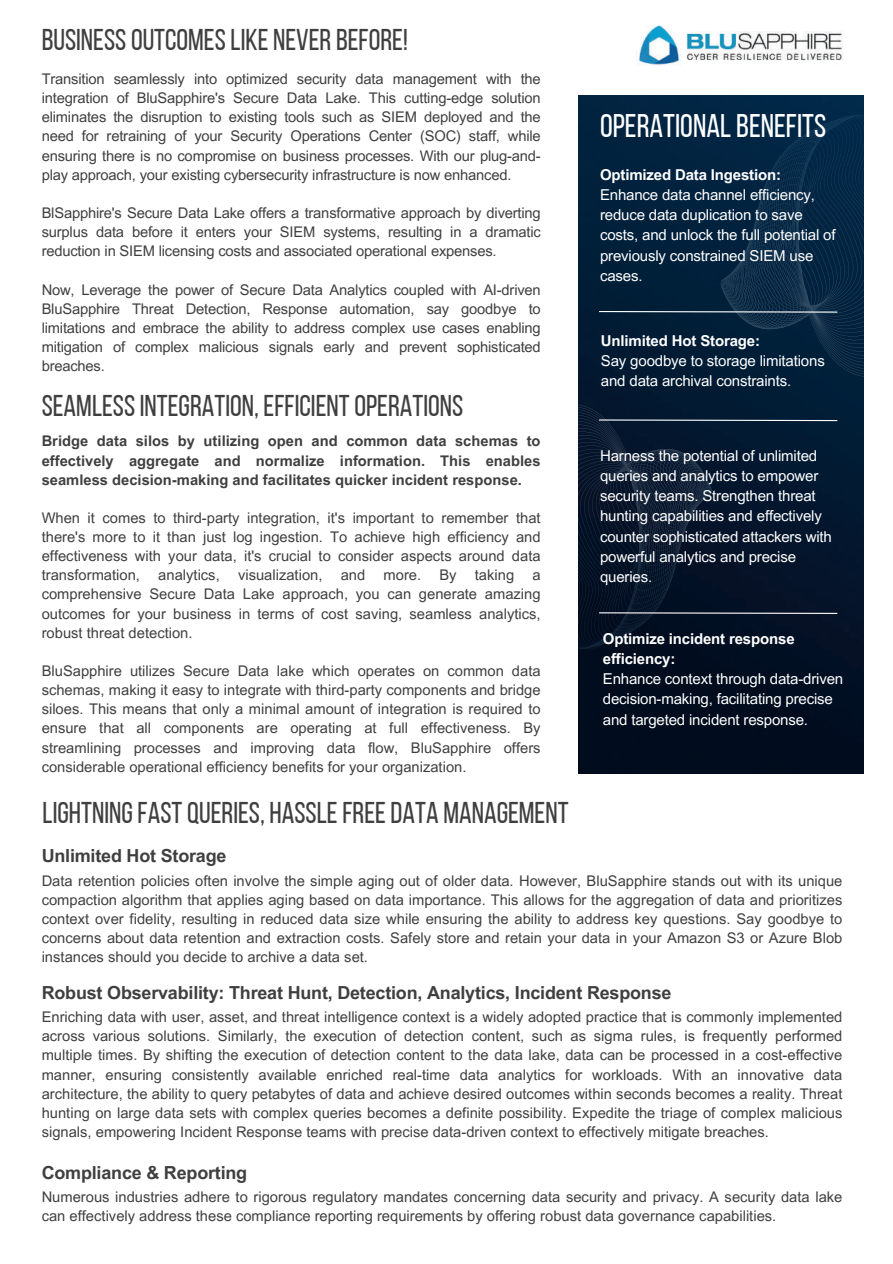
<style>
.page{position:relative;width:893px;height:1264px;background:#fff}
.page>*{position:absolute;margin:0;border:0;box-sizing:border-box;transform-origin:0 0}
.t1{font:32.7px "Bebas Neue";color:#fff}
.t2{font:30px "Bebas Neue";color:#403f40}
.t3{font:700 18px "Arial MT Pro";letter-spacing:-.01em;color:#403f40}
.t4{font:15px/20.2px "Arial MT Pro";letter-spacing:-.01em;color:#fff}
.t5{font:700 15px/20.2px "Arial MT Pro";letter-spacing:-.01em;color:#fff}
.t6{font:14.7px/19.2px "Arial MT Pro";color:#403f40;text-align:justify}
.t7{font:700 14.7px/19.2px "Arial MT Pro";color:#403f40;text-align:justify}
</style>
<div class="page">
<img style="left:578px;top:95px;width:285px;height:678px">
<img style="left:720px;top:115px;width:144px;height:263px">
<img style="left:578px;top:403px;width:133px;height:245px">
<svg style="left:598px;top:419px;width:240px;height:2px"></svg>
<svg style="left:598px;top:310px;width:240px;height:3px"></svg>
<img style="left:636px;top:25px;width:207px;height:40px">
<svg style="left:598px;top:611px;width:240px;height:3px"></svg>
<h2 class="t2" style="left:42px;top:24px;width:367px">BUSINESS OUTCOMES LIKE NEVER BEFORE!</h2>
<p class="t6" style="left:42px;top:70px;width:500px">Transition seamlessly into optimized security data management with the integration of BluSapphire's Secure Data Lake. This cutting-edge solution eliminates the disruption to existing tools such as SIEM deployed and the need for retraining of your Security Operations Center (SOC) staff, while ensuring there is no compromise on business processes. With our plug-and&shy;play approach, your existing cybersecurity infrastructure is now enhanced.</p>
<p class="t6" style="left:42px;top:204px;width:500px">BlSapphire's Secure Data Lake offers a transformative approach by diverting surplus data before it enters your SIEM systems, resulting in a dramatic reduction in SIEM licensing costs and associated operational expenses.</p>
<p class="t6" style="left:42px;top:280px;width:500px">Now, Leverage the power of Secure Data Analytics coupled with AI-driven BluSapphire Threat Detection, Response automation, say goodbye to limitations and embrace the ability to address complex use cases enabling mitigation of complex malicious signals early and prevent sophisticated breaches.</p>
<h2 class="t2" style="left:42px;top:390px;width:423px">SEAMLESS INTEGRATION, EFFICIENT OPERATIONS</h2>
<p class="t7" style="left:42px;top:432px;width:500px">Bridge data silos by utilizing open and common data schemas to effectively aggregate and normalize information. This enables seamless decision-making and facilitates quicker incident response.</p>
<p class="t6" style="left:42px;top:509px;width:500px">When it comes to third-party integration, it's important to remember that there's more to it than just log ingestion. To achieve high efficiency and effectiveness with your data, it's crucial to consider aspects around data transformation, analytics, visualization, and more. By taking a comprehensive Secure Data Lake approach, you can generate amazing outcomes for your business in terms of cost saving, seamless analytics, robust threat detection.</p>
<p class="t6" style="left:42px;top:662px;width:500px">BluSapphire utilizes Secure Data lake which operates on common data schemas, making it easy to integrate with third-party components and bridge siloes. This means that only a minimal amount of integration is required to ensure that all components are operating at full effectiveness. By streamlining processes and improving data flow, BluSapphire offers considerable operational efficiency benefits for your organization.</p>
<h1 class="t1" style="left:600px;top:108px;width:228px">OPERATIONAL BENEFITS</h1>
<p class="t5" style="left:600px;top:165px;width:182px">Optimized Data Ingestion:</p>
<p class="t4" style="left:600px;top:185px;width:237px">Enhance data channel efficiency, reduce data duplication to save costs, and unlock the full potential of previously constrained SIEM use cases.</p>
<p class="t5" style="left:601px;top:331px;width:160px">Unlimited Hot Storage:</p>
<p class="t4" style="left:601px;top:351px;width:225px">Say goodbye to storage limitations and data archival constraints.</p>
<p class="t4" style="left:600px;top:446px;width:233px">Harness the potential of unlimited queries and analytics to empower security teams. Strengthen threat hunting capabilities and effectively counter sophisticated attackers with powerful analytics and precise queries.</p>
<p class="t5" style="left:603px;top:628px;width:193px">Optimize incident response efficiency:</p>
<p class="t4" style="left:603px;top:669px;width:242px">Enhance context through data-driven decision-making, facilitating precise and targeted incident response.</p>
<h2 class="t2" style="left:43px;top:796px;width:527px">LIGHTNING FAST QUERIES, HASSLE FREE DATA MANAGEMENT</h2>
<p class="t3" style="left:42px;top:845px;width:186px">Unlimited Hot Storage</p>
<p class="t6" style="left:42px;top:871px;width:802px">Data retention policies often involve the simple aging out of older data. However, BluSapphire stands out with its unique compaction algorithm that applies aging based on data importance. This allows for the aggregation of data and prioritizes context over fidelity, resulting in reduced data size while ensuring the ability to address key questions. Say goodbye to concerns about data retention and extraction costs. Safely store and retain your data in your Amazon S3 or Azure Blob instances should you decide to archive a data set.</p>
<p class="t3" style="left:42px;top:981px;width:631px">Robust Observability: Threat Hunt, Detection, Analytics, Incident Response</p>
<p class="t6" style="left:42px;top:1008px;width:802px">Enriching data with user, asset, and threat intelligence context is a widely adopted practice that is commonly implemented across various solutions. Similarly, the execution of detection content, such as sigma rules, is frequently performed multiple times. By shifting the execution of detection content to the data lake, data can be processed in a cost-effective manner, ensuring consistently available enriched real-time data analytics for workloads. With an innovative data architecture, the ability to query petabytes of data and achieve desired outcomes within seconds becomes a reality. Threat hunting on large data sets with complex queries becomes a definite possibility. Expedite the triage of complex malicious signals, empowering Incident Response teams with precise data-driven context to effectively mitigate breaches.</p>
<p class="t3" style="left:42px;top:1161px;width:207px">Compliance &amp; Reporting</p>
<p class="t6" style="left:42px;top:1187px;width:802px">Numerous industries adhere to rigorous regulatory mandates concerning data security and privacy. A security data lake can effectively address these compliance reporting requirements by offering robust data governance capabilities.</p>
</div>
